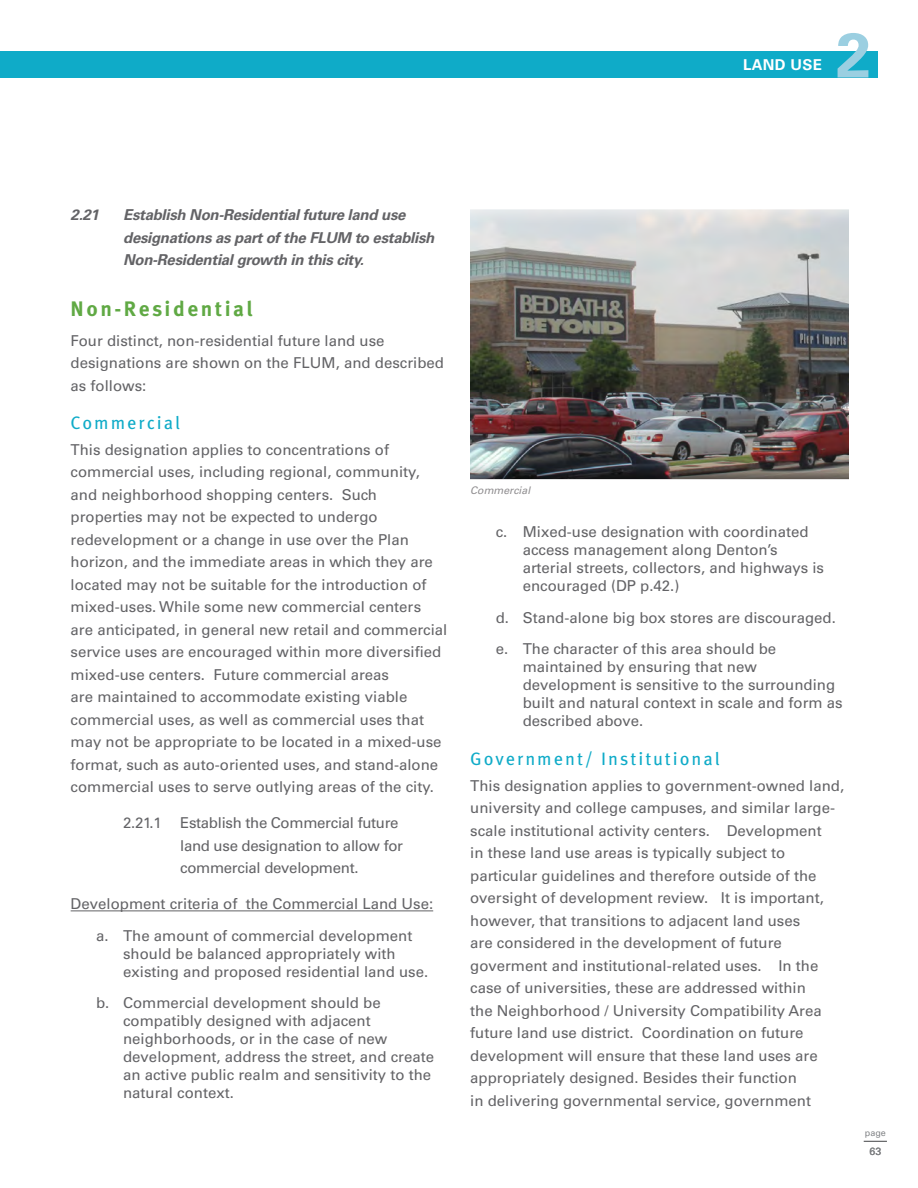
<style>
.page{position:relative;width:918px;height:1188px;background:#fff}
.page>*{position:absolute;margin:0;border:0;box-sizing:border-box;transform-origin:0 0}
.t1{font:700 63px "Univers LT Std";color:#9bcfe1}
._2__Heading_2{font:700 21px "Meta OT";letter-spacing:.12em;color:#60a944}
._3__Heading_3{font:18px "Meta OT";letter-spacing:.11em;color:#0fabc8}
._1__Body_Text{font:15px/22.5px "Univers LT Std";color:#636366}
._3__Policy{font:italic 700 15px/22.5px "Univers LT Std";letter-spacing:-.02em;color:#636366}
._4__Action{font:15px/22.5px "Univers LT Std";letter-spacing:-.02em;color:#636366}
.t2{font:700 15px "Univers LT Std";letter-spacing:.02em;color:#fff}
._1__Captions{font:italic 10.5px "Univers LT Std";color:#908e90}
.t3{font:10.5px "Univers LT Std";color:#6d6e70}
.t4{font:9px "Univers LT Std";color:#808285}
</style>
<div class="page">
<svg style="left:864px;top:1141px;width:23px;height:1px"></svg>
<div style="left:0;top:51px;width:878px;height:27px;background:#0fabc8"></div>
<hr style="left:71px;top:911px;width:362px;height:1px;background:#636366">
<div style="left:470px;top:209px;width:378px;height:270px;background:#231f20;opacity:.75"></div>
<p class="t2" style="left:743px;top:56px;width:80px">LAND USE</p>
<h1 class="t1" style="left:836px;top:18px;width:37px">2</h1>
<p class="_3__Policy" style="left:71px;top:204px;width:30px">2.21</p>
<p class="_3__Policy" style="left:123px;top:204px;width:313px">Establish Non-Residential future land use designations as part of the FLUM to establish<br>Non-Residential growth in this city.</p>
<p class="_2__Heading_2" style="left:71px;top:296px;width:183px">Non-Residential</p>
<p class="_1__Body_Text" style="left:71px;top:329px;width:375px">Four distinct, non-residential future land use designations are shown on the FLUM, and described as follows:</p>
<p class="_3__Heading_3" style="left:71px;top:411px;width:111px">Commercial</p>
<p class="_1__Body_Text" style="left:71px;top:438px;width:378px">This designation applies to concentrations of commercial uses, including regional, community, and neighborhood shopping centers. Such properties may not be expected to undergo redevelopment or a change in use over the Plan horizon, and the immediate areas in which they are located may not be suitable for the introduction of mixed-uses. While some new commercial centers are anticipated, in general new retail and commercial service uses are encouraged within more diversified mixed-use centers. Future commercial areas<br>are maintained to accommodate existing viable commercial uses, as well as commercial uses that may not be appropriate to be located in a mixed-use format, such as auto-oriented uses, and stand-alone commercial uses to serve outlying areas of the city.</p>
<p class="_4__Action" style="left:180px;top:812px;width:224px;text-indent:-57px">2.21.1 Establish the Commercial future land use designation to allow for commercial development.</p>
<p class="_1__Body_Text" style="left:71px;top:893px;width:364px">Development criteria of the Commercial Land Use:</p>
<p class="_1__Body_Text" style="left:123px;top:927px;width:307px;line-height:18px;text-indent:-27px">a. The amount of commercial development should be balanced appropriately with existing and proposed residential land use.</p>
<p class="_1__Body_Text" style="left:123px;top:994px;width:312px;line-height:18px;text-indent:-27px">b. Commercial development should be compatibly designed with adjacent neighborhoods, or in the case of new development, address the street, and create an active public realm and sensitivity to the natural context.</p>
<p class="_1__Captions" style="left:470px;top:484px;width:62px">Commercial</p>
<p class="_1__Body_Text" style="left:523px;top:523px;width:303px;line-height:18px;text-indent:-27px">c. Mixed-use designation with coordinated access management along Denton’s arterial streets, collectors, and highways is encouraged (DP p.42.)</p>
<p class="_1__Body_Text" style="left:496px;top:606px;width:342px">d. Stand-alone big box stores are discouraged.</p>
<p class="_1__Body_Text" style="left:523px;top:640px;width:322px;line-height:18px;text-indent:-27px">e. The character of this area should be maintained by ensuring that new development is sensitive to the surrounding built and natural context in scale and form as described above.</p>
<p class="_3__Heading_3" style="left:470px;top:747px;width:251px">Government/ Institutional</p>
<p class="_1__Body_Text" style="left:470px;top:774px;width:375px">This designation applies to government-owned land, university and college campuses, and similar large&shy;scale institutional activity centers. Development<br>in these land use areas is typically subject to particular guidelines and therefore outside of the oversight of development review. It is important, however, that transitions to adjacent land uses<br>are considered in the development of future goverment and institutional-related uses. In the case of universities, these are addressed within<br>the Neighborhood / University Compatibility Area future land use district. Coordination on future development will ensure that these land uses are appropriately designed. Besides their function<br>in delivering governmental service, government</p>
<p class="t4" style="left:865px;top:1128px;width:23px">page</p>
<p class="t3" style="left:870px;top:1145px;width:13px">63</p>
</div>
